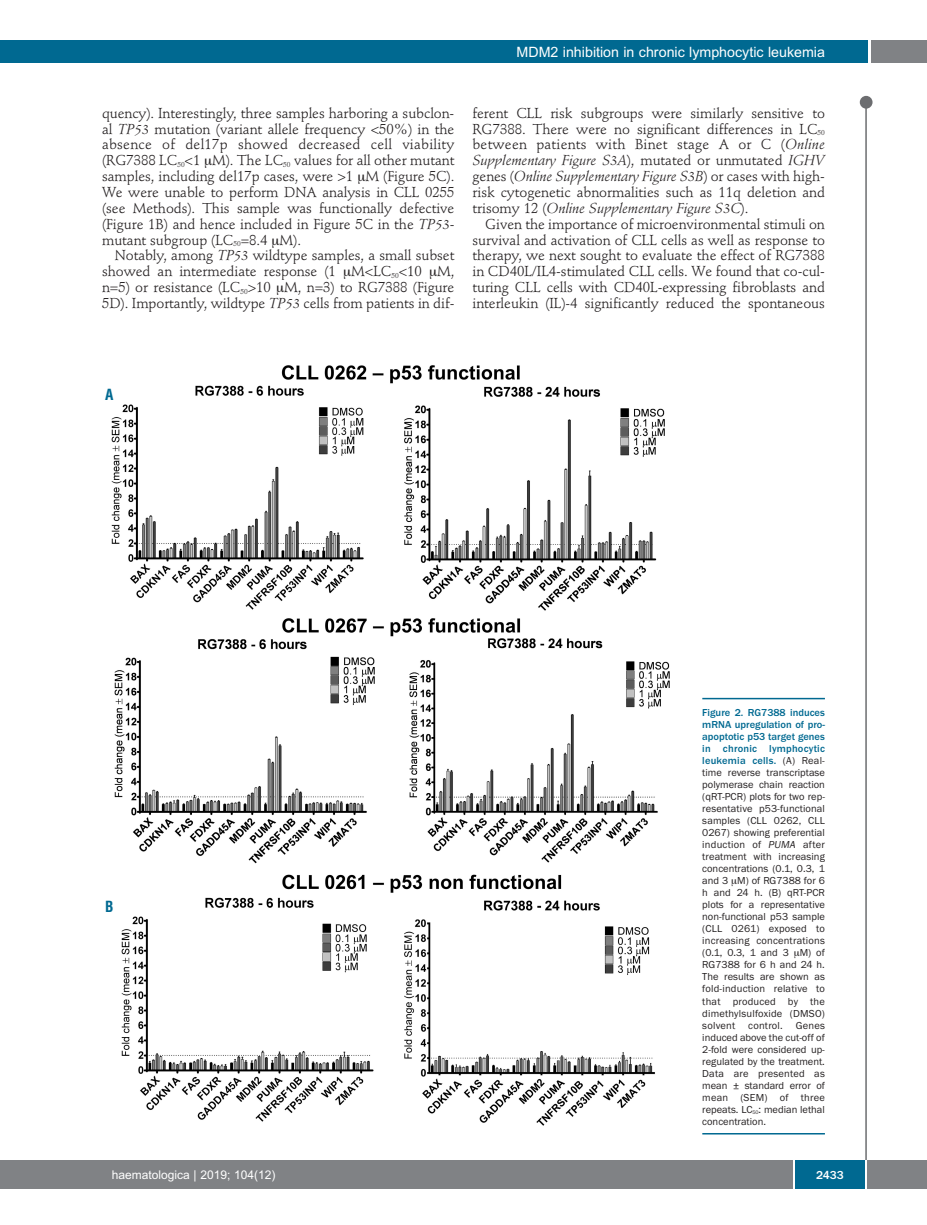
<style>
.page{position:relative;width:927px;height:1225px;background:#fff}
.page>*{position:absolute;margin:0;border:0;box-sizing:border-box;transform-origin:0 0}
.t1{font:700 condensed 15px "Helvetica";color:#006991}
.t2{font:14.25px/15.9px "Stempel Schneidler";letter-spacing:-.005em;color:#231f20;text-align:justify}
.t3{font:14.25px "Arial";color:#fff}
.t4{font:12px "Arial";color:#fff}
.t5{font:500 12px "Franklin Gothic";color:#fff}
.t6{font:10.5px/12px "Franklin Gothic";color:#231f20;text-align:justify}
.s1{font-style:italic}
.s2{font-weight:500;color:#006991}
</style>
<div class="page">
<div style="left:860px;top:96px;width:12px;height:13px;background:#6c6d70;border-radius:50%"></div>
<hr style="left:865px;top:98px;width:2px;height:1062px;background:#6c6d70">
<div style="left:871px;top:40px;width:56px;height:22px;background:#808285"></div>
<div style="left:18px;top:40px;width:849px;height:22px;background:#006991"></div>
<div style="left:17px;top:1160px;width:910px;height:28px;background:#808285"></div>
<div style="left:795px;top:1160px;width:70px;height:28px;background:#006991"></div>
<hr style="left:793px;top:1160px;width:2px;height:28px;background:#fff">
<hr style="left:865px;top:1160px;width:2px;height:28px;background:#fff">
<div style="left:0;top:40px;width:19px;height:22px;background:#006991"></div>
<div style="left:0;top:1160px;width:18px;height:28px;background:#808285"></div>
<img style="left:111px;top:365px;width:559px;height:761px">
<hr style="left:702px;top:698px;width:123px;height:1px;background:#006991">
<hr style="left:702px;top:1133px;width:123px;height:1px;background:#006991">
<p class="t3" style="left:517px;top:44px;width:310px">MDM2 inhibition in chronic lymphocytic leukemia</p>
<p class="t2" style="left:102px;top:106px;width:354px">quency). Interestingly, three samples harboring a subclon&shy;al <span class="s1">TP53</span> mutation (variant allele frequency &lt;50%) in the absence of del17p showed decreased cell viability (RG7388 LC<sub>50</sub>&lt;1 M). The LC<sub>50</sub> values for all other mutant samples, including del17p cases, were &gt;1 M (Figure 5C).<br>We were unable to perform DNA analysis in CLL 0255 (see Methods). This sample was functionally defective (Figure 1B) and hence included in Figure 5C in the <span class="s1">TP53</span>- mutant subgroup (LC<sub>50</sub>=8.4 M).</p>
<p class="t2" style="left:102px;top:249px;width:354px;text-indent:13px">Notably, among <span class="s1">TP53</span> wildtype samples, a small subset showed an intermediate response (1 M&lt;LC<sub>50</sub>&lt;10 M, n=5) or resistance (LC<sub>50</sub>&gt;10 M, n=3) to RG7388 (Figure 5D). Importantly, wildtype <span class="s1">TP53</span> cells from patients in dif-</p>
<p class="t2" style="left:472px;top:106px;width:354px">ferent CLL risk subgroups were similarly sensitive to RG7388. There were no significant differences in LC<sub>50 </sub>between patients with Binet stage A or C (<span class="s1">Online Supplementary Figure S3A</span>), mutated or unmutated <span class="s1">IGHV </span>genes (<span class="s1">Online Supplementary Figure S3B</span>) or cases with high&shy;risk cytogenetic abnormalities such as 11q deletion and trisomy 12 (<span class="s1">Online Supplementary Figure S3C</span>).</p>
<p class="t2" style="left:472px;top:217px;width:354px;text-indent:13px">Given the importance of microenvironmental stimuli on survival and activation of CLL cells as well as response to therapy, we next sought to evaluate the effect of RG7388 in CD40L/IL4-stimulated CLL cells. We found that co-cul&shy;turing CLL cells with CD40L-expressing fibroblasts and interleukin (IL)-4 significantly reduced the spontaneous</p>
<p class="t1" style="left:105px;top:386px;width:10px">A</p>
<p class="t1" style="left:105px;top:898px;width:10px">B</p>
<p class="t6" style="left:702px;top:706px;width:124px"><span class="s2">Figure 2. RG7388 induces mRNA upregulation of pro&shy;apoptotic p53 target genes in chronic lymphocytic leukemia cells.</span> (A) Real&shy;time reverse transcriptase polymerase chain reaction (qRT-PCR) plots for two rep&shy;resentative p53-functional samples (CLL 0262, CLL 0267) showing preferential induction of <span class="s1">PUMA</span> after treatment with increasing concentrations (0.1, 0.3, 1 and 3 M) of RG7388 for 6 h and 24 h. (B) qRT-PCR plots for a representative non-functional p53 sample (CLL 0261) exposed to increasing concentrations (0.1, 0.3, 1 and 3 M) of RG7388 for 6 h and 24 h.<br>The results are shown as fold-induction relative to that produced by the dimethylsulfoxide (DMSO) solvent control. Genes induced above the cut-off of 2-fold were considered up&shy;regulated by the treatment.<br>Data are presented as mean ± standard error of mean (SEM) of three repeats. LC<sub>50</sub>: median lethal concentration.</p>
<p class="t4" style="left:112px;top:1167px;width:165px">haematologica | 2019; 104(12)</p>
<p class="t5" style="left:816px;top:1167px;width:29px">2433</p>
</div>
